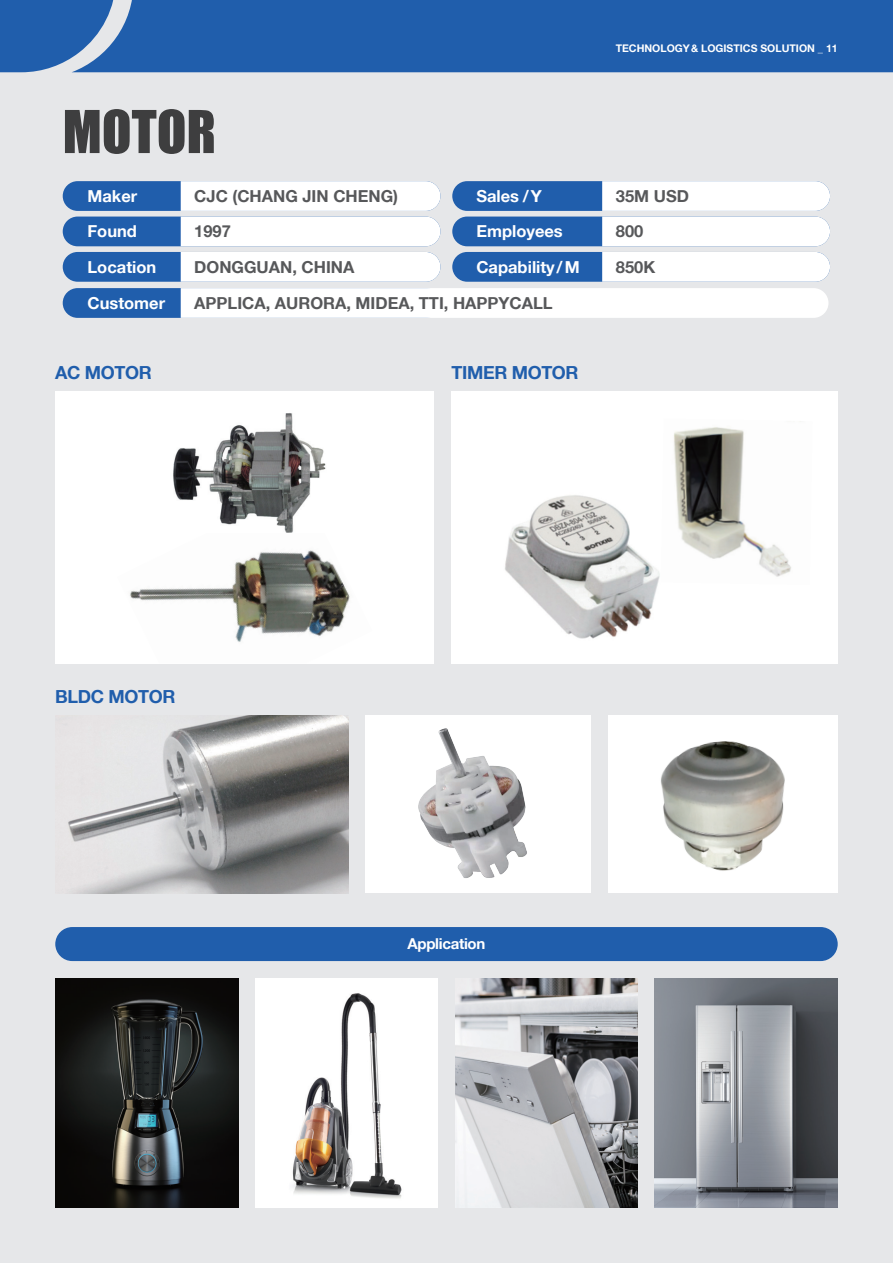
<style>
.page{position:relative;width:893px;height:1263px;background:#e6e7e9}
.page>*{position:absolute;margin:0;border:0;box-sizing:border-box;transform-origin:0 0}
.t1{font:54.6px "Impact";color:#3e3e3f}
.t2{font:700 18px "Helvetica 75";letter-spacing:-.02em;color:#205eac}
.t3{font:700 16.5px "Helvetica 75";color:#57585a}
.t4{font:700 16.5px "Helvetica 75";color:#fff}
.t5{font:700 15px "Helvetica 75";letter-spacing:-.02em;color:#fff}
.t6{font:700 10.5px "Helvetica 75";color:#fff}
</style>
<div class="page">
<div style="left:116px;top:0;width:777px;height:72px;background:#205eac"></div>
<svg style="left:0;top:0;width:116px;height:72px;background:#3e72b5"></svg>
<div style="left:63px;top:181px;width:377px;height:30px;background:#205eac;border-radius:15px"></div>
<div style="left:452px;top:181px;width:378px;height:30px;background:#205eac;border-radius:15px"></div>
<div style="left:63px;top:252px;width:377px;height:30px;background:#205eac;border-radius:15px"></div>
<div style="left:63px;top:288px;width:377px;height:30px;background:#205eac;border-radius:15px"></div>
<div style="left:452px;top:252px;width:378px;height:30px;background:#205eac;border-radius:15px"></div>
<div style="left:63px;top:217px;width:377px;height:29px;background:#205eac;border-radius:15px"></div>
<div style="left:452px;top:217px;width:378px;height:29px;background:#205eac;border-radius:15px"></div>
<svg style="left:181px;top:181px;width:259px;height:30px;background:#fdfdfe"></svg>
<svg style="left:602px;top:181px;width:228px;height:30px;background:#fcfdfd"></svg>
<div style="left:602px;top:217px;width:228px;height:29px;background:#fff"></div>
<div style="left:602px;top:252px;width:228px;height:30px;background:#fff"></div>
<div style="left:181px;top:217px;width:259px;height:29px;background:#fff"></div>
<div style="left:181px;top:252px;width:259px;height:30px;background:#fff"></div>
<div style="left:181px;top:288px;width:647px;height:30px;background:#fff"></div>
<div style="left:55px;top:391px;width:379px;height:272px;background:#fff"></div>
<img style="left:130px;top:550px;width:220px;height:92px">
<div style="left:452px;top:391px;width:386px;height:272px;background:#fff"></div>
<img style="left:68px;top:715px;width:281px;height:178px">
<div style="left:366px;top:715px;width:225px;height:178px;background:#fff"></div>
<img style="left:418px;top:728px;width:109px;height:150px">
<div style="left:608px;top:715px;width:230px;height:178px;background:#fff"></div>
<img style="left:661px;top:741px;width:124px;height:130px">
<div style="left:55px;top:927px;width:783px;height:34px;background:#205eac;border-radius:17px"></div>
<div style="left:255px;top:978px;width:183px;height:230px;background:#fff"></div>
<img style="left:292px;top:993px;width:110px;height:206px">
<img style="left:55px;top:978px;width:183px;height:230px">
<img style="left:455px;top:978px;width:183px;height:230px">
<img style="left:655px;top:978px;width:183px;height:230px">
<img style="left:173px;top:413px;width:153px;height:120px">
<img style="left:505px;top:495px;width:155px;height:144px">
<img style="left:674px;top:421px;width:127px;height:156px">
<p class="t6" style="left:616px;top:41px;width:223px">TECHNOLOGY &amp; LOGISTICS SOLUTION _ 11</p>
<p class="t1" style="left:63px;top:89px;width:155px">MOTOR</p>
<p class="t4" style="left:88px;top:186px;width:51px">Maker</p>
<p class="t4" style="left:476px;top:186px;width:67px">Sales /Y</p>
<p class="t3" style="left:194px;top:186px;width:205px">CJC (CHANG JIN CHENG)</p>
<p class="t3" style="left:616px;top:186px;width:75px">35M USD</p>
<p class="t3" style="left:616px;top:221px;width:29px">800</p>
<p class="t3" style="left:616px;top:257px;width:41px">850K</p>
<p class="t3" style="left:194px;top:221px;width:38px">1997</p>
<p class="t3" style="left:194px;top:256px;width:162px">DONGGUAN, CHINA</p>
<p class="t3" style="left:194px;top:293px;width:360px">APPLICA, AURORA, MIDEA, TTI, HAPPYCALL</p>
<p class="t4" style="left:88px;top:221px;width:51px">Found</p>
<p class="t4" style="left:476px;top:221px;width:88px">Employees</p>
<p class="t4" style="left:476px;top:257px;width:105px">Capability/ M</p>
<p class="t4" style="left:88px;top:257px;width:70px">Location</p>
<p class="t4" style="left:88px;top:293px;width:79px">Customer</p>
<p class="t2" style="left:55px;top:361px;width:98px">AC MOTOR</p>
<p class="t2" style="left:55px;top:685px;width:122px">BLDC MOTOR</p>
<p class="t2" style="left:452px;top:361px;width:129px">TIMER MOTOR</p>
<p class="t5" style="left:408px;top:935px;width:79px">Application</p>
</div>
